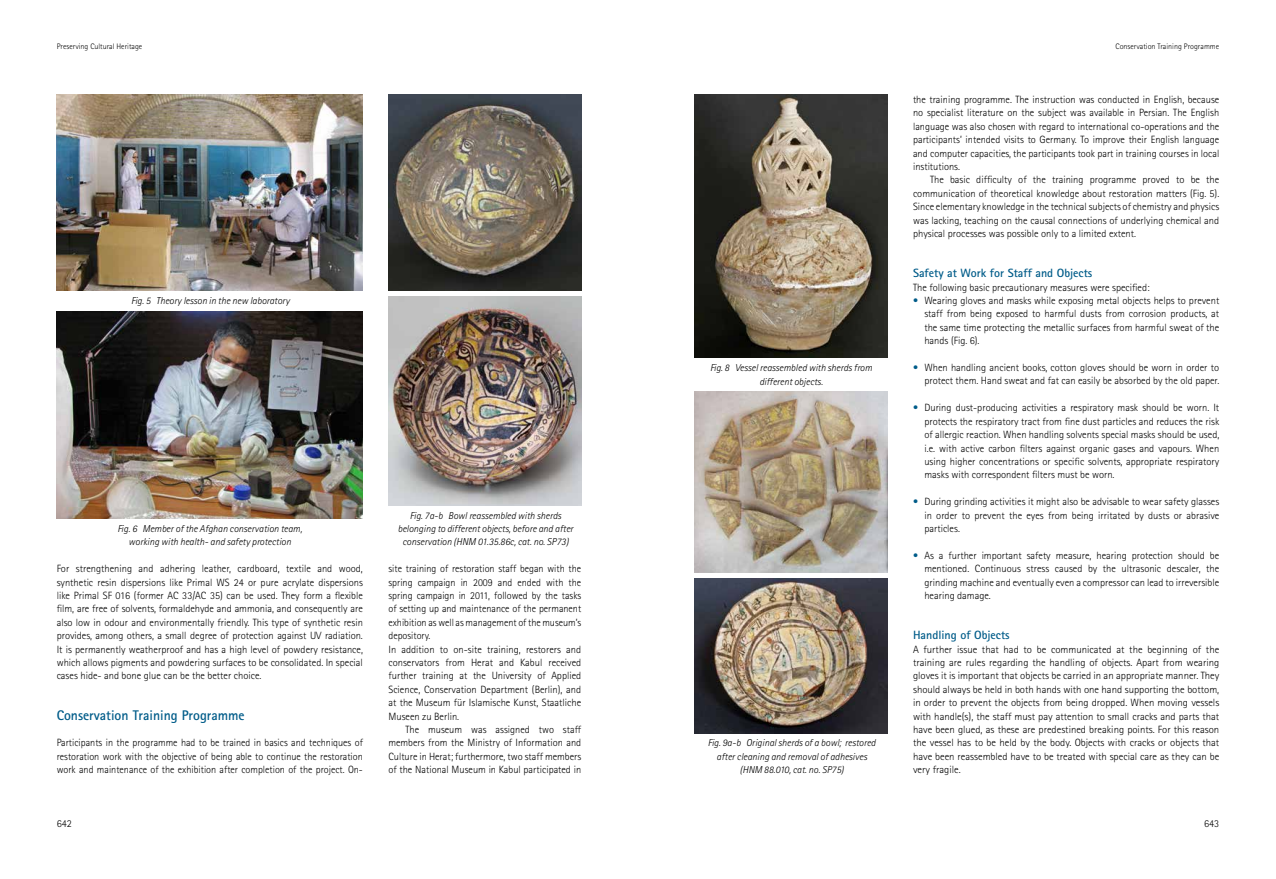
<style>
.page{position:relative;width:1276px;height:879px;background:#fff}
.page>*{position:absolute;margin:0;border:0;box-sizing:border-box;transform-origin:0 0}
.t1{font:700 14px "Rotis Sans Serif Std";color:#005c89}
.t2{font:700 12px "Rotis Sans Serif Std";color:#005c89}
.t3{font:300 10.5px/13.4px "Rotis Sans Serif Std";color:#000;text-align:justify}
.t4{font:italic 300 10px/13.4px "Rotis Sans Serif Std";color:#000;text-align:center}
.t5{font:300 8px "Rotis Sans Serif Std";color:#000}
.s1{color:#005c89}
</style>
<div class="page">
<img style="left:57px;top:95px;width:306px;height:196px">
<img style="left:57px;top:311px;width:306px;height:207px">
<img style="left:388px;top:94px;width:193px;height:197px">
<img style="left:388px;top:296px;width:193px;height:209px">
<img style="left:694px;top:95px;width:193px;height:263px">
<img style="left:694px;top:391px;width:193px;height:181px">
<img style="left:694px;top:579px;width:193px;height:154px">
<p class="t5" style="left:57px;top:42px;width:87px">Preserving Cultural Heritage</p>
<p class="t4" style="left:131px;top:294px;width:160px">Fig. 5 Theory lesson in the new laboratory</p>
<p class="t4" style="left:117px;top:522px;width:186px">Fig. 6 Member of the Afghan conservation team, working with health- and safety protection</p>
<p class="t3" style="left:57px;top:562px;width:308px">For strengthening and adhering leather, cardboard, textile and wood, synthetic resin dispersions like Primal WS 24 or pure acrylate dispersions like Primal SF 016 (former AC 33/AC 35) can be used. They form a flexible film, are free of solvents, formaldehyde and ammonia, and consequently are also low in odour and environmentally friendly. This type of synthetic resin provides, among others, a small degree of protection against UV radiation.<br>It is permanently weatherproof and has a high level of powdery resistance, which allows pigments and powdering surfaces to be consolidated. In special cases hide- and bone glue can be the better choice.</p>
<h1 class="t1" style="left:57px;top:706px;width:189px">Conservation Training Programme</h1>
<p class="t3" style="left:57px;top:736px;width:308px">Participants in the programme had to be trained in basics and techniques of restoration work with the objective of being able to continue the restoration work and maintenance of the exhibition after completion of the project. On-</p>
<p class="t4" style="left:398px;top:508px;width:177px">Fig. 7a-b Bowl reassembled with sherds belonging to different objects, before and after conservation (HNM 01.35.86c, cat. no. SP73)</p>
<p class="t3" style="left:388px;top:562px;width:194px;text-align:left">site training of restoration staff began with the spring campaign in 2009 and ended with the spring campaign in 2011, followed by the tasks of setting up and maintenance of the permanent exhibition as well as management of the museum’s depository.<br>In addition to on-site training, restorers and conservators from Herat and Kabul received further training at the University of Applied Science, Conservation Department (Berlin), and at the Museum für Islamische Kunst, Staatliche Museen zu Berlin.</p>
<p class="t3" style="left:388px;top:723px;width:194px;text-indent:17px">The museum was assigned two staff members from the Ministry of Information and Culture in Herat; furthermore, two staff members of the National Museum in Kabul participated in</p>
<p class="t4" style="left:710px;top:361px;width:164px">Fig. 8 Vessel reassembled with sherds from different objects.</p>
<p class="t4" style="left:708px;top:736px;width:169px">Fig. 9a-b Original sherds of a bowl; restored after cleaning and removal of adhesives (HNM 88.010, cat. no. SP75)</p>
<p class="t5" style="left:1115px;top:42px;width:105px">Conservation Training Programme</p>
<p class="t3" style="left:913px;top:93px;width:308px">the training programme. The instruction was conducted in English, because no specialist literature on the subject was available in Persian. The English language was also chosen with regard to international co-operations and the participants’ intended visits to Germany. To improve their English language and computer capacities, the participants took part in training courses in local institutions.</p>
<p class="t3" style="left:913px;top:173px;width:308px;text-indent:17px">The basic difficulty of the training programme proved to be the communication of theoretical knowledge about restoration matters (Fig. 5).<br>Since elementary knowledge in the technical subjects of chemistry and physics was lacking, teaching on the causal connections of underlying chemical and physical processes was possible only to a limited extent.</p>
<p class="t2" style="left:913px;top:266px;width:181px">Safety at Work for Staff and Objects</p>
<p class="t3" style="left:913px;top:280px;width:238px">The following basic precautionary measures were specified:</p>
<p class="t3" style="left:924px;top:294px;width:296px;text-indent:-11px"><span class="s1">•</span> Wearing gloves and masks while exposing metal objects helps to prevent staff from being exposed to harmful dusts from corrosion products, at the same time protecting the metallic surfaces from harmful sweat of the hands (Fig. 6).</p>
<p class="t3" style="left:913px;top:361px;width:308px;text-align:right"><span class="s1">•</span> When handling ancient books, cotton gloves should be worn in order to protect them. Hand sweat and fat can easily be absorbed by the old paper.</p>
<p class="t3" style="left:924px;top:401px;width:296px;text-indent:-11px"><span class="s1">•</span> During dust-producing activities a respiratory mask should be worn. It protects the respiratory tract from fine dust particles and reduces the risk of allergic reaction. When handling solvents special masks should be used, i.e. with active carbon filters against organic gases and vapours. When using higher concentrations or specific solvents, appropriate respiratory masks with correspondent filters must be worn.</p>
<p class="t3" style="left:924px;top:495px;width:296px;text-indent:-11px"><span class="s1">•</span> During grinding activities it might also be advisable to wear safety glasses in order to prevent the eyes from being irritated by dusts or abrasive particles.</p>
<p class="t3" style="left:924px;top:548px;width:296px;text-indent:-11px"><span class="s1">•</span> As a further important safety measure, hearing protection should be mentioned. Continuous stress caused by the ultrasonic descaler, the grinding machine and eventually even a compressor can lead to irreversible hearing damage.</p>
<p class="t2" style="left:913px;top:627px;width:98px">Handling of Objects</p>
<p class="t3" style="left:913px;top:642px;width:308px">A further issue that had to be communicated at the beginning of the training are rules regarding the handling of objects. Apart from wearing gloves it is important that objects be carried in an appropriate manner. They should always be held in both hands with one hand supporting the bottom, in order to prevent the objects from being dropped. When moving vessels with handle(s), the staff must pay attention to small cracks and parts that have been glued, as these are predestined breaking points. For this reason the vessel has to be held by the body. Objects with cracks or objects that have been reassembled have to be treated with special care as they can be very fragile.</p>
<p class="t3" style="left:57px;top:816px;width:17px">642</p>
<p class="t3" style="left:1204px;top:816px;width:17px">643</p>
</div>
